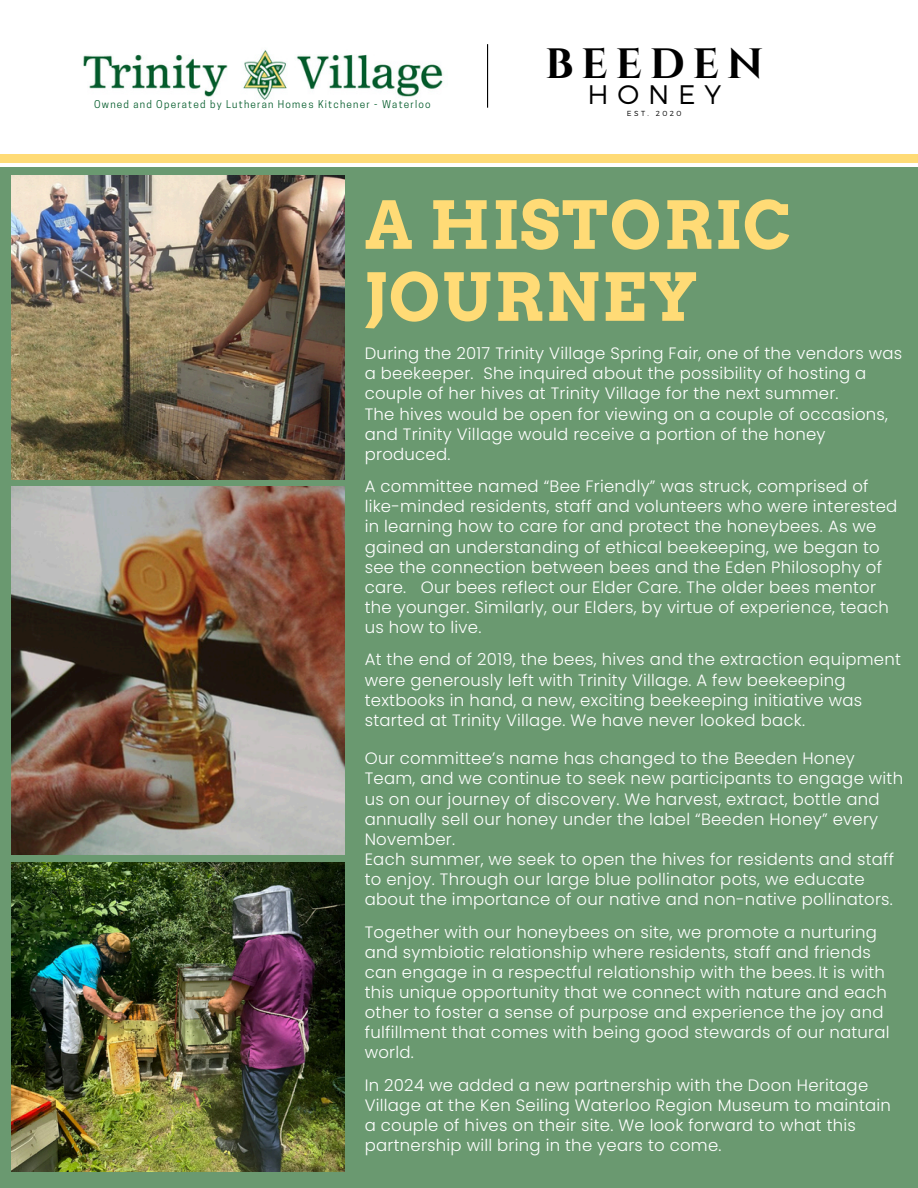
<style>
.page{position:relative;width:918px;height:1188px;background:#fff}
.page>*{position:absolute;margin:0;border:0;box-sizing:border-box;transform-origin:0 0}
.t1{font:700 65.7px/72px "Arvo";letter-spacing:.03em;color:#ffdb76}
.t2{font:700 42.3px "Cinzel";letter-spacing:.18em;color:#000}
.t3{font:300 26.85px "Montserrat";letter-spacing:.33em;color:#000}
.t4{font:300 16.5px/20.1px "Poppins";letter-spacing:.015em;color:#fff}
.t5{font:10.05px "Cooper Hewitt";letter-spacing:.12em;color:#055d2c}
.t6{font:300 7.35px "Montserrat";letter-spacing:.33em;color:#000}
</style>
<div class="page">
<div style="left:0;top:167px;width:918px;height:1021px;background:#6a9970"></div>
<img style="left:12px;top:176px;width:333px;height:304px">
<img style="left:12px;top:487px;width:333px;height:368px">
<img style="left:12px;top:862px;width:333px;height:310px">
<div style="left:0;top:154px;width:918px;height:9px;background:#ffdb76"></div>
<img style="left:83px;top:50px;width:360px;height:50px">
<hr style="left:487px;top:44px;width:1px;height:64px;background:#000">
<h4 class="t5" style="left:94px;top:101px;width:338px">Owned and Operated by Lutheran Homes Kitchener - Waterloo</h4>
<h4 class="t2" style="left:545px;top:37px;width:220px">BEEDEN</h4>
<h4 class="t3" style="left:587px;top:77px;width:135px">HONEY</h4>
<h4 class="t6" style="left:627px;top:109px;width:56px">EST. 2020</h4>
<h4 class="t1" style="left:365px;top:189px;width:429px">A HISTORIC<br>JOURNEY</h4>
<h3 class="t4" style="left:365px;top:343px;width:539px">During the 2017 Trinity Village Spring Fair, one of the vendors was a beekeeper. She inquired about the possibility of hosting a couple of her hives at Trinity Village for the next summer.<br>The hives would be open for viewing on a couple of occasions, and Trinity Village would receive a portion of the honey produced.</h3>
<p class="t4" style="left:365px;top:476px;width:534px">A committee named “Bee Friendly” was struck, comprised of like-minded residents, staff and volunteers who were interested in learning how to care for and protect the honeybees. As we gained an understanding of ethical beekeeping, we began to see the connection between bees and the Eden Philosophy of care. Our bees reflect our Elder Care. The older bees mentor the younger. Similarly, our Elders, by virtue of experience, teach us how to live.</p>
<p class="t4" style="left:365px;top:650px;width:538px">At the end of 2019, the bees, hives and the extraction equipment were generously left with Trinity Village. A few beekeeping textbooks in hand, a new, exciting beekeeping initiative was started at Trinity Village. We have never looked back.</p>
<p class="t4" style="left:365px;top:748px;width:540px">Our committee’s name has changed to the Beeden Honey Team, and we continue to seek new participants to engage with us on our journey of discovery. We harvest, extract, bottle and annually sell our honey under the label “Beeden Honey” every November.<br>Each summer, we seek to open the hives for residents and staff to enjoy. Through our large blue pollinator pots, we educate about the importance of our native and non-native pollinators.</p>
<p class="t4" style="left:365px;top:922px;width:526px">Together with our honeybees on site, we promote a nurturing and symbiotic relationship where residents, staff and friends can engage in a respectful relationship with the bees. It is with this unique opportunity that we connect with nature and each other to foster a sense of purpose and experience the joy and fulfillment that comes with being good stewards of our natural world.</p>
<h1 class="t4" style="left:365px;top:1075px;width:528px">In 2024 we added a new partnership with the Doon Heritage Village at the Ken Seiling Waterloo Region Museum to maintain a couple of hives on their site. We look forward to what this partnership will bring in the years to come.</h1>
</div>
